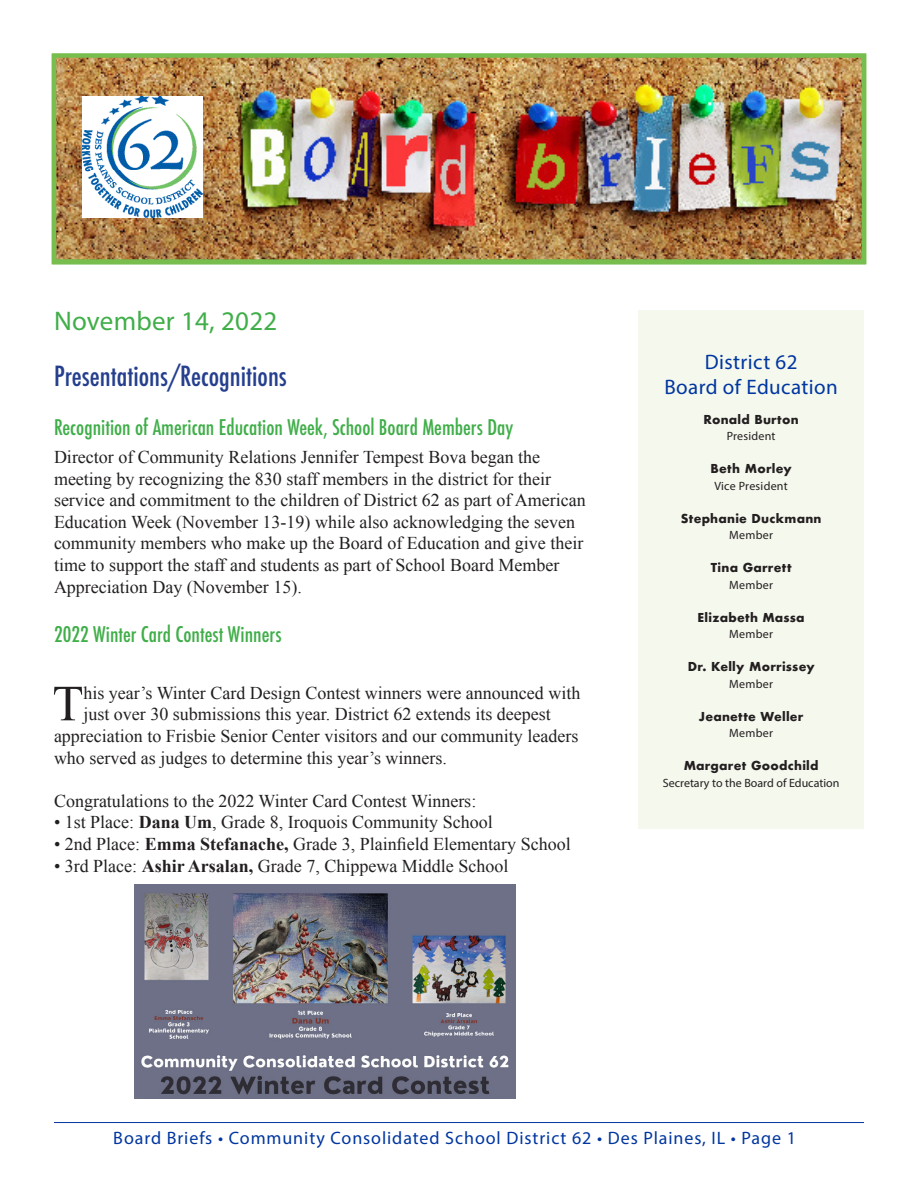
<style>
.page{position:relative;width:918px;height:1188px;background:#fff}
.page>*{position:absolute;margin:0;border:0;box-sizing:border-box;transform-origin:0 0}
.bodycopy{font:50.55px "Times New Roman";color:#231f20}
.Story_header{font:500 condensed 27px "Futura";color:#253f8e}
.Story_header-2{font:27px "Myriad Pro";letter-spacing:.01em;color:#40ae49}
.Story_header-3{font:500 condensed 21px "Futura";color:#40ae49}
.Story_header-4{font:21px/25.2px "Myriad Pro";letter-spacing:.02em;color:#0036a0;text-align:center}
.bodycopy-2{font:18px "Times New Roman";color:#231f20}
.Story_header-5{font:18px/21.6px "Times New Roman";color:#231f20}
.t1{font:18px "Myriad Pro";letter-spacing:.05em;color:#0036a0}
.Board_name{font:700 12px "Futura";letter-spacing:.02em;color:#231f20}
.Board{font:12px "Myriad Pro";letter-spacing:.02em;color:#231f20}
.Board-2{font:700 12px "Futura";letter-spacing:.02em;color:#231f20}
.Board-3{font:12px "Myriad Pro";color:#231f20}
.s1{font-weight:700}
</style>
<div class="page">
<img style="left:57px;top:59px;width:804px;height:200px">
<hr style="left:54px;top:1122px;width:810px;height:1px;background:#0036a0">
<div style="left:638px;top:310px;width:226px;height:519px;background:#f5f8ed"></div>
<div style="left:52px;top:53px;width:814px;height:211px;border:4px solid #77be4e"></div>
<img style="left:82px;top:96px;width:120px;height:122px">
<img style="left:134px;top:884px;width:381px;height:215px">
<p class="Story_header-2" style="left:54px;top:305px;width:225px">November 14, 2022</p>
<p class="Story_header" style="left:54px;top:359px;width:234px">Presentations/Recognitions</p>
<p class="Story_header-3" style="left:54px;top:414px;width:461px">Recognition of American Education Week, School Board Members Day</p>
<p class="Story_header-5" style="left:54px;top:446px;width:533px">Director of Community Relations Jennifer Tempest Bova began the meeting by recognizing the 830 staff members in the district for their service and commitment to the children of District 62 as part of American Education Week (November 13-19) while also acknowledging the seven community members who make up the Board of Education and give their time to support the staff and students as part of School Board Member Appreciation Day (November 15).</p>
<p class="Story_header-3" style="left:54px;top:621px;width:229px">2022 Winter Card Contest Winners</p>
<p class="bodycopy" style="left:52px;top:669px;width:32px">T</p>
<p class="bodycopy-2" style="left:83px;top:681px;width:499px">his year’s Winter Card Design Contest winners were announced with</p>
<p class="bodycopy-2" style="left:83px;top:702px;width:469px">just over 30 submissions this year. District 62 extends its deepest</p>
<p class="bodycopy-2" style="left:54px;top:724px;width:526px">appreciation to Frisbie Senior Center visitors and our community leaders</p>
<p class="bodycopy-2" style="left:54px;top:745px;width:395px">who served as judges to determine this year’s winners.</p>
<p class="bodycopy-2" style="left:54px;top:789px;width:424px">Congratulations to the 2022 Winter Card Contest Winners:</p>
<p class="bodycopy-2" style="left:54px;top:810px;width:440px">• 1st Place: <span class="s1">Dana Um</span>, Grade 8, Iroquois Community School</p>
<p class="bodycopy-2" style="left:54px;top:832px;width:518px">• 2nd Place: <span class="s1">Emma Stefanache,</span> Grade 3, Plainfield Elementary School</p>
<p class="bodycopy-2" style="left:54px;top:853px;width:456px">• 3rd Place: <span class="s1">Ashir Arsalan,</span> Grade 7, Chippewa Middle School</p>
<p class="Story_header-4" style="left:664px;top:349px;width:175px">District 62<br>Board of Education</p>
<p class="Board_name" style="left:704px;top:411px;width:97px">Ronald Burton</p>
<p class="Board" style="left:727px;top:429px;width:50px">President</p>
<p class="Board_name" style="left:711px;top:460px;width:83px">Beth Morley</p>
<p class="Board" style="left:715px;top:479px;width:75px">Vice President</p>
<p class="Board_name" style="left:681px;top:510px;width:142px">Stephanie Duckmann</p>
<p class="Board" style="left:729px;top:528px;width:45px">Member</p>
<p class="Board_name" style="left:711px;top:559px;width:82px">Tina Garrett</p>
<p class="Board" style="left:729px;top:578px;width:45px">Member</p>
<p class="Board-2" style="left:698px;top:609px;width:109px">Elizabeth Massa</p>
<p class="Board" style="left:729px;top:627px;width:45px">Member</p>
<p class="Board-2" style="left:688px;top:658px;width:128px">Dr. Kelly Morrissey</p>
<p class="Board" style="left:729px;top:677px;width:45px">Member</p>
<p class="Board_name" style="left:699px;top:708px;width:106px">Jeanette Weller</p>
<p class="Board" style="left:729px;top:726px;width:45px">Member</p>
<p class="Board_name" style="left:684px;top:757px;width:136px">Margaret Goodchild</p>
<p class="Board-3" style="left:663px;top:776px;width:178px">Secretary to the Board of Education</p>
<p class="t1" style="left:113px;top:1127px;width:684px">Board Briefs • Community Consolidated School District 62 • Des Plaines, IL • Page 1</p>
</div>
